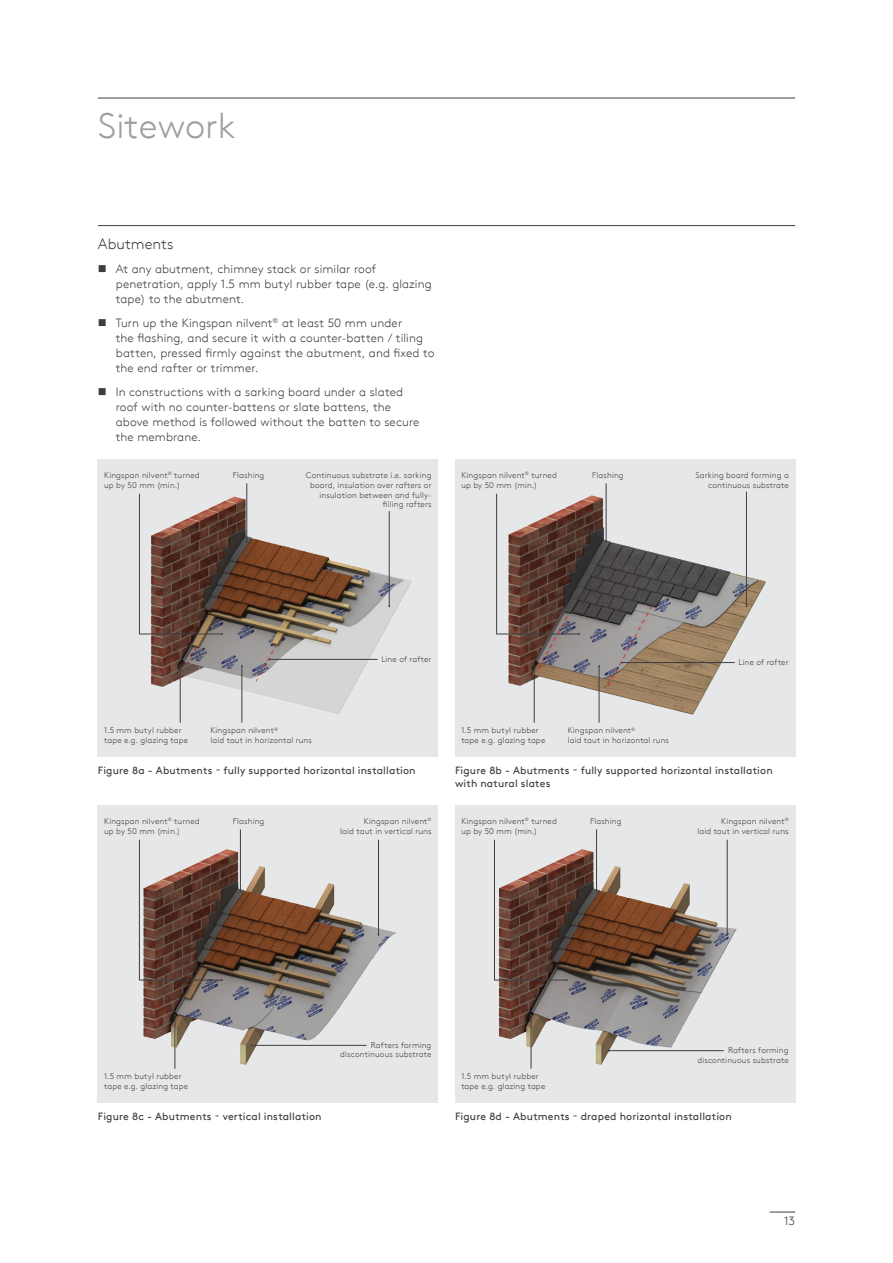
<style>
.page{position:relative;width:893px;height:1263px;background:#fff}
.page>*{position:absolute;margin:0;border:0;box-sizing:border-box;transform-origin:0 0}
.t1{font:300 36px "Kingspan Brown TT";color:#9d9fa2}
.t2{font:300 15px "Kingspan Brown TT";letter-spacing:.005em;color:#3e3e3f}
.t3{font:300 12px/15px "Kingspan Brown TT";letter-spacing:.01em;color:#3e3e3f}
.t4{font:10.5px/13.5px "Kingspan Brown TT";letter-spacing:.015em;color:#3e3e3f}
.t5{font:300 8.25px/9.8px "Kingspan Brown TT";letter-spacing:.015em;color:#3e3e3f}
</style>
<div class="page">
<svg style="left:770px;top:1212px;width:25px;height:1px"></svg>
<div style="left:455px;top:459px;width:340px;height:298px;background:#e6e7e9"></div>
<img style="left:496px;top:483px;width:270px;height:240px">
<div style="left:98px;top:459px;width:340px;height:298px;background:#e6e7e9"></div>
<img style="left:138px;top:483px;width:274px;height:240px">
<hr style="left:247px;top:483px;width:1px;height:59px;background:#3e3e3f">
<hr style="left:606px;top:483px;width:1px;height:59px;background:#3e3e3f">
<hr style="left:139px;top:494px;width:1px;height:140px;background:#3e3e3f">
<hr style="left:496px;top:494px;width:1px;height:140px;background:#3e3e3f">
<hr style="left:139px;top:634px;width:83px;height:1px;background:#3e3e3f">
<hr style="left:497px;top:634px;width:82px;height:1px;background:#3e3e3f">
<hr style="left:180px;top:666px;width:1px;height:57px;background:#3e3e3f">
<hr style="left:534px;top:666px;width:1px;height:57px;background:#3e3e3f">
<hr style="left:242px;top:666px;width:1px;height:57px;background:#3e3e3f">
<hr style="left:599px;top:666px;width:1px;height:57px;background:#3e3e3f">
<hr style="left:270px;top:659px;width:108px;height:1px;background:#3e3e3f">
<hr style="left:622px;top:662px;width:113px;height:1px;background:#3e3e3f">
<hr style="left:389px;top:511px;width:1px;height:95px;background:#3e3e3f">
<hr style="left:746px;top:492px;width:1px;height:114px;background:#3e3e3f">
<hr style="left:98px;top:225px;width:697px;height:1px;background:#3e3e3f">
<hr style="left:98px;top:98px;width:697px;height:1px;background:#3e3e3f">
<div style="left:455px;top:805px;width:340px;height:298px;background:#e6e7e9"></div>
<img style="left:494px;top:839px;width:243px;height:230px">
<div style="left:98px;top:805px;width:340px;height:298px;background:#e6e7e9"></div>
<img style="left:138px;top:830px;width:259px;height:239px">
<hr style="left:240px;top:829px;width:1px;height:63px;background:#3e3e3f">
<hr style="left:596px;top:829px;width:1px;height:63px;background:#3e3e3f">
<hr style="left:139px;top:840px;width:1px;height:140px;background:#3e3e3f">
<hr style="left:494px;top:840px;width:1px;height:140px;background:#3e3e3f">
<hr style="left:139px;top:980px;width:83px;height:1px;background:#3e3e3f">
<hr style="left:494px;top:980px;width:73px;height:1px;background:#3e3e3f">
<hr style="left:175px;top:1015px;width:1px;height:54px;background:#3e3e3f">
<hr style="left:531px;top:1015px;width:1px;height:54px;background:#3e3e3f">
<hr style="left:252px;top:1045px;width:115px;height:1px;background:#3e3e3f">
<hr style="left:609px;top:1050px;width:115px;height:1px;background:#3e3e3f">
<hr style="left:378px;top:840px;width:1px;height:95px;background:#3e3e3f">
<hr style="left:727px;top:840px;width:1px;height:95px;background:#3e3e3f">
<h1 class="t1" style="left:98px;top:99px;width:139px">Sitework</h1>
<h2 class="t2" style="left:98px;top:233px;width:77px">Abutments</h2>
<h3 class="t3" style="left:116px;top:261px;width:317px;text-indent:-18px">■ At any abutment, chimney stack or similar roof penetration, apply 1.5 mm butyl rubber tape (e.g. glazing tape) to the abutment.</h3>
<h3 class="t3" style="left:116px;top:315px;width:320px;text-indent:-18px">■ Turn up the Kingspan nilvent<sup>®</sup> at least 50 mm under<br>the flashing, and secure it with a counter-batten / tiling batten, pressed firmly against the abutment, and fixed to the end rafter or trimmer.</h3>
<h3 class="t3" style="left:116px;top:384px;width:305px;text-indent:-18px">■ In constructions with a sarking board under a slated roof with no counter-battens or slate battens, the above method is followed without the batten to secure the membrane.</h3>
<p class="t5" style="left:104px;top:470px;width:97px">Kingspan nilvent<sup>®</sup> turned up by 50 mm (min.)</p>
<p class="t5" style="left:461px;top:470px;width:97px">Kingspan nilvent<sup>®</sup> turned up by 50 mm (min.)</p>
<p class="t5" style="left:306px;top:470px;width:127px;text-align:right">Continuous substrate i.e. sarking board, insulation over rafters or insulation between and fully&shy;filling rafters</p>
<p class="t5" style="left:695px;top:470px;width:95px;text-align:right">Sarking board forming a continuous substrate</p>
<p class="t5" style="left:233px;top:470px;width:33px">Flashing</p>
<p class="t5" style="left:592px;top:470px;width:33px">Flashing</p>
<p class="t5" style="left:381px;top:654px;width:52px">Line of rafter</p>
<p class="t5" style="left:210px;top:725px;width:103px">Kingspan nilvent<sup>®<br></sup>laid taut in horizontal runs</p>
<p class="t5" style="left:568px;top:725px;width:103px">Kingspan nilvent<sup>®<br></sup>laid taut in horizontal runs</p>
<p class="t5" style="left:104px;top:725px;width:85px">1.5 mm butyl rubber tape e.g. glazing tape</p>
<p class="t5" style="left:461px;top:725px;width:85px">1.5 mm butyl rubber tape e.g. glazing tape</p>
<p class="t5" style="left:739px;top:657px;width:52px">Line of rafter</p>
<p class="t4" style="left:98px;top:762px;width:319px">Figure 8a - Abutments - fully supported horizontal installation</p>
<p class="t4" style="left:455px;top:762px;width:319px">Figure 8b - Abutments - fully supported horizontal installation with natural slates</p>
<p class="t5" style="left:104px;top:816px;width:97px">Kingspan nilvent<sup>®</sup> turned up by 50 mm (min.)</p>
<p class="t5" style="left:461px;top:816px;width:97px">Kingspan nilvent<sup>®</sup> turned up by 50 mm (min.)</p>
<p class="t5" style="left:340px;top:816px;width:93px;text-align:right">Kingspan nilvent<sup>®<br></sup>laid taut in vertical runs</p>
<p class="t5" style="left:697px;top:816px;width:93px;text-align:right">Kingspan nilvent<sup>®<br></sup>laid taut in vertical runs</p>
<p class="t5" style="left:233px;top:816px;width:33px">Flashing</p>
<p class="t5" style="left:590px;top:816px;width:33px">Flashing</p>
<p class="t5" style="left:340px;top:1039px;width:93px;text-align:right">Rafters forming discontinuous substrate</p>
<p class="t5" style="left:697px;top:1045px;width:93px;text-align:right">Rafters forming discontinuous substrate</p>
<p class="t5" style="left:104px;top:1071px;width:85px">1.5 mm butyl rubber tape e.g. glazing tape</p>
<p class="t5" style="left:461px;top:1071px;width:85px">1.5 mm butyl rubber tape e.g. glazing tape</p>
<p class="t4" style="left:98px;top:1109px;width:225px">Figure 8c - Abutments - vertical installation</p>
<p class="t4" style="left:455px;top:1109px;width:278px">Figure 8d - Abutments - draped horizontal installation</p>
<h3 class="t3" style="left:784px;top:1213px;width:13px">13</h3>
</div>
